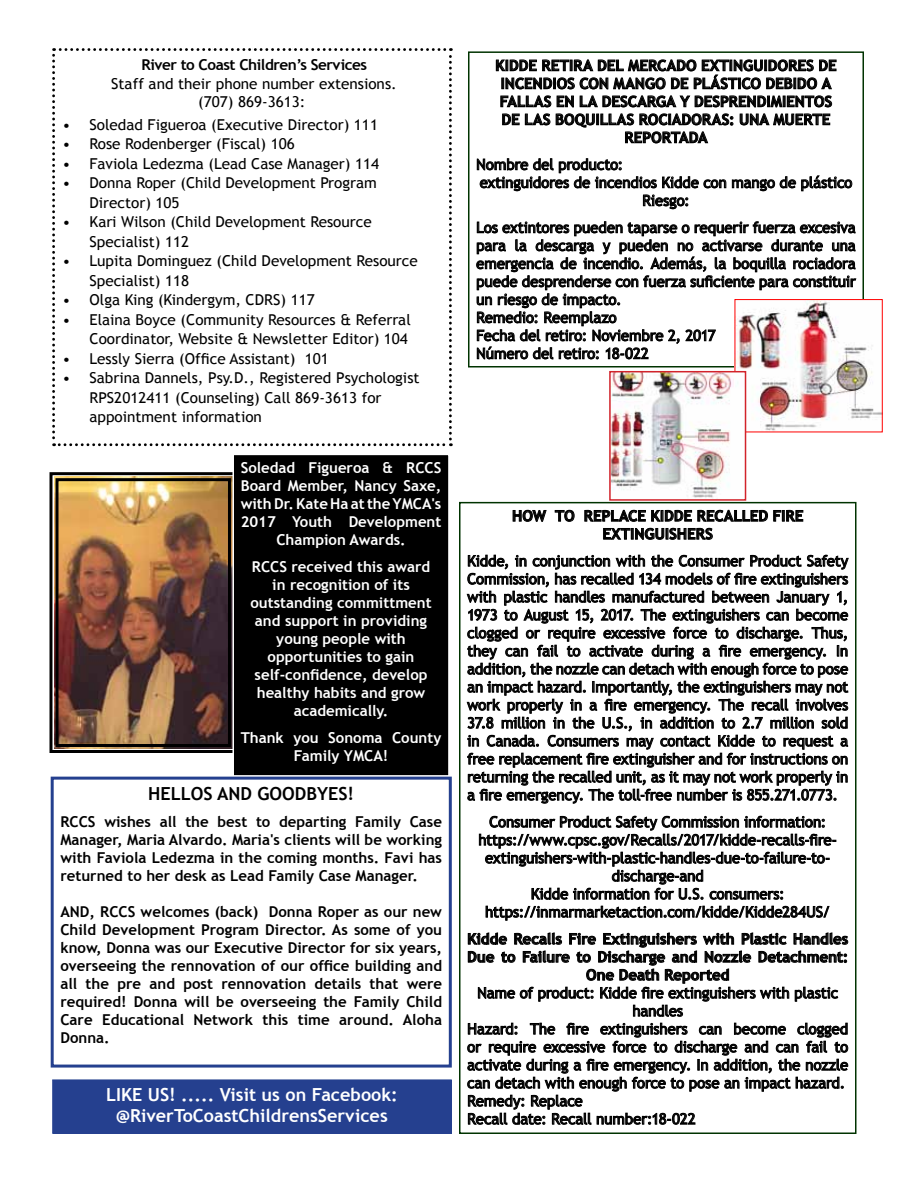
<style>
.page{position:relative;width:918px;height:1188px;background:#fff}
.page>*{position:absolute;margin:0;border:0;box-sizing:border-box;transform-origin:0 0}
.t1{font:700 18px/21px "Trebuchet MS";color:#fff;text-align:center}
.t2{font:700 18px "Trebuchet MS";color:#000}
.t3{font:15px/18px "Trebuchet MS";color:#000}
.t4{font:700 15px/18px "Trebuchet MS";letter-spacing:.005em;color:#000;text-align:center}
.t5{font:700 15px/18px "Trebuchet MS";color:#fff}
</style>
<div class="page">
<svg style="left:52px;top:48px;width:400px;height:398px"></svg>
<svg style="left:512px;top:510px;width:35px;height:12px"></svg>
<svg style="left:554px;top:510px;width:21px;height:12px"></svg>
<svg style="left:584px;top:510px;width:220px;height:12px"></svg>
<svg style="left:603px;top:528px;width:110px;height:12px"></svg>
<svg style="left:467px;top:554px;width:382px;height:250px"></svg>
<svg style="left:479px;top:815px;width:357px;height:106px"></svg>
<svg style="left:467px;top:932px;width:382px;height:193px"></svg>
<div style="left:459px;top:502px;width:397px;height:632px;border:2px solid #030"></div>
<svg style="left:496px;top:59px;width:341px;height:85px"></svg>
<svg style="left:477px;top:158px;width:376px;height:52px"></svg>
<svg style="left:476px;top:221px;width:380px;height:139px"></svg>
<div style="left:468px;top:51px;width:396px;height:317px;border:2px solid #030"></div>
<div style="left:53px;top:1080px;width:398px;height:53px;background:#25408f"></div>
<div style="left:52px;top:1079px;width:400px;height:55px;border:1px solid #25408f"></div>
<img style="left:737px;top:301px;width:144px;height:129px">
<div style="left:735px;top:299px;width:148px;height:133px;border:1px solid #f00"></div>
<img style="left:612px;top:374px;width:131px;height:124px">
<div style="left:609px;top:371px;width:137px;height:130px;border:2px solid #d2232a"></div>
<img style="left:49px;top:472px;width:183px;height:281px">
<div style="left:56px;top:478px;width:175px;height:269px;border:3px solid #000"></div>
<div style="left:233px;top:454px;width:216px;height:322px;background:#000"></div>
<div style="left:232px;top:454px;width:218px;height:323px;border:2px solid #fff"></div>
<div style="left:51px;top:777px;width:401px;height:291px;border:3px solid #25408f"></div>
<p class="t4" style="left:142px;top:55px;width:227px">River to Coast Children’s Services</p>
<p class="t3" style="left:111px;top:75px;width:287px;text-align:center">Staff and their phone number extensions. (707) 869-3613:</p>
<p class="t3" style="left:63px;top:115px;width:317px">• Soledad Figueroa (Executive Director) 111</p>
<p class="t3" style="left:63px;top:135px;width:234px">• Rose Rodenberger (Fiscal) 106</p>
<p class="t3" style="left:63px;top:154px;width:318px">• Faviola Ledezma (Lead Case Manager) 114</p>
<p class="t3" style="left:90px;top:173px;width:289px;line-height:19.5px;text-indent:-27px">• Donna Roper (Child Development Program<br>Director) 105</p>
<p class="t3" style="left:90px;top:212px;width:284px;line-height:19.5px;text-indent:-27px">• Kari Wilson (Child Development Resource<br>Specialist) 112</p>
<p class="t3" style="left:90px;top:251px;width:330px;line-height:19.5px;text-indent:-27px">• Lupita Dominguez (Child Development Resource<br>Specialist) 118</p>
<p class="t3" style="left:63px;top:291px;width:254px">• Olga King (Kindergym, CDRS) 117</p>
<p class="t3" style="left:63px;top:310px;width:350px;line-height:19.5px;text-align:right">• Elaina Boyce (Community Resources &amp; Referral<br>Coordinator, Website &amp; Newsletter Editor) 104</p>
<p class="t3" style="left:63px;top:349px;width:268px">• Lessly Sierra (Office Assistant) 101</p>
<p class="t3" style="left:90px;top:368px;width:332px;line-height:19.5px;text-indent:-27px">• Sabrina Dannels, Psy.D., Registered Psychologist<br>RPS2012411 (Counseling) Call 869-3613 for appointment information</p>
<p class="t5" style="left:241px;top:459px;width:202px">Soledad Figueroa &amp; RCCS<br>Board Member, Nancy Saxe, with Dr. Kate Ha at the YMCA</p>
<p class="t5" style="left:432px;top:495px;width:11px">'s</p>
<p class="t5" style="left:241px;top:513px;width:202px">2017 Youth Development</p>
<p class="t5" style="left:276px;top:531px;width:131px">Champion Awards.</p>
<p class="t5" style="left:252px;top:558px;width:10px">RCCS</p>
<p class="t5" style="left:292px;top:558px;width:140px">received this award</p>
<p class="t5" style="left:272px;top:576px;width:139px">in recognition of its</p>
<p class="t5" style="left:250px;top:594px;width:183px">outstanding committment</p>
<p class="t5" style="left:255px;top:612px;width:174px">and support in providing</p>
<p class="t5" style="left:276px;top:630px;width:131px">young people with</p>
<p class="t5" style="left:268px;top:648px;width:148px">opportunities to gain</p>
<p class="t5" style="left:255px;top:666px;width:174px">self-confidence, develop</p>
<p class="t5" style="left:257px;top:684px;width:170px">healthy habits and grow</p>
<p class="t5" style="left:294px;top:702px;width:96px">academically.</p>
<p class="t5" style="left:294px;top:729px;width:149px;text-indent:-53px">Thank you Sonoma County<br>Family YMCA</p>
<p class="t5" style="left:383px;top:747px;width:7px">!</p>
<p class="t2" style="left:148px;top:782px;width:207px">He llos and Goodbyes!</p>
<p class="t4" style="left:60px;top:812px;width:383px;text-align:justify;text-indent:44px">wishes all the best to departing Family Case Manager, Maria Alvardo. Maria's clients will be working with Faviola Ledezma in the coming months. Favi has returned to her desk as Lead Family Case Manager.</p>
<p class="t4" style="left:60px;top:902px;width:11px">AND</p>
<p class="t4" style="left:90px;top:902px;width:21px">, RCCS</p>
<p class="t4" style="left:60px;top:812px;width:10px">RCCS</p>
<p class="t4" style="left:60px;top:902px;width:383px;text-align:justify;text-indent:80px">welcomes (back) Donna Roper as our new Child Development Program Director. As some of you know, Donna was our Executive Director for six years, overseeing the rennovation of our office building and all the pre and post rennovation details that were required! Donna will be overseeing the Family Child Care Educational Network this time around. Aloha Donna.</p>
<p class="t1" style="left:106px;top:1084px;width:293px">LIKE US ! ..... Visit us on Facebook: @RiverToCoastChildrensServices</p>
<p class="t4" style="left:495px;top:56px;width:341px">Kidde retira del mercado extinguidores de incendios con mango de plástico debido a fallas en la descarga y desprendimientos de las boquillas rociadoras: una muerte reportada</p>
<p class="t3" style="left:476px;top:156px;width:148px">Nombre del producto:</p>
<p class="t3" style="left:480px;top:174px;width:374px">extinguidores de incendios Kidde con mango de plástico</p>
<p class="t3" style="left:642px;top:192px;width:49px">Riesgo:</p>
<p class="t3" style="left:476px;top:219px;width:381px">Los extintores pueden taparse o requerir fuerza excesiva para la descarga y pueden no activarse durante una emergencia de incendio. Además, la boquilla rociadora puede desprenderse con fuerza suficiente para constituir un riesgo de impacto.<br>Remedio: Reemplazo<br>Fecha del retiro: Noviembre 2, 2017<br>Número del retiro: 18-022</p>
<p class="t4" style="left:512px;top:507px;width:291px">How to Replace Kidde Recalled Fire<br>Extinguishers</p>
<p class="t3" style="left:467px;top:552px;width:383px;text-align:justify">Kidde, in conjunction with the Consumer Product Safety Commission, has recalled 134 models of fire extinguishers with plastic handles manufactured between January 1, 1973 to August 15, 2017. The extinguishers can become clogged or require excessive force to discharge. Thus, they can fail to activate during a fire emergency. In addition, the nozzle can detach with enough force to pose an impact hazard. Importantly, the extinguishers may not work properly in a fire emergency. The recall involves 37.8 million in the U.S., in addition to 2.7 million sold in Canada. Consumers may contact Kidde to request a free replacement fire extinguisher and for instructions on returning the recalled unit, as it may not work properly in a fire emergency. The toll-free number is 855.271.0773.</p>
<p class="t3" style="left:478px;top:813px;width:360px;text-align:center">Consumer Product Safety Commission information: https://www.cpsc.gov/Recalls/2017/kidde-recalls-fire&shy;extinguishers-with-plastic-handles-due-to-failure-to&shy;discharge-and<br>Kidde information for U.S. consumers: https://inmarmarketaction.com/kidde/Kidde284US/</p>
<p class="t4" style="left:467px;top:930px;width:382px">Kidde Recalls Fire Extinguishers with Plastic Handles<br>Due to Failure to Discharge and Nozzle Detachment:<br>One Death Reported</p>
<p class="t3" style="left:477px;top:984px;width:362px">Name of product: Kidde fire extinguishers with plastic</p>
<p class="t3" style="left:632px;top:1002px;width:52px">handles</p>
<p class="t3" style="left:467px;top:1020px;width:382px">Hazard: The fire extinguishers can become clogged</p>
<p class="t3" style="left:467px;top:1038px;width:382px">or require excessive force to discharge and can fail to</p>
<p class="t3" style="left:467px;top:1056px;width:382px">activate during a fire emergency. In addition, the nozzle</p>
<p class="t3" style="left:467px;top:1074px;width:379px">can detach with enough force to pose an impact hazard.</p>
<p class="t3" style="left:467px;top:1092px;width:117px">Remedy: Replace</p>
<p class="t3" style="left:467px;top:1110px;width:230px">Recall date: Recall number:18-022</p>
</div>
